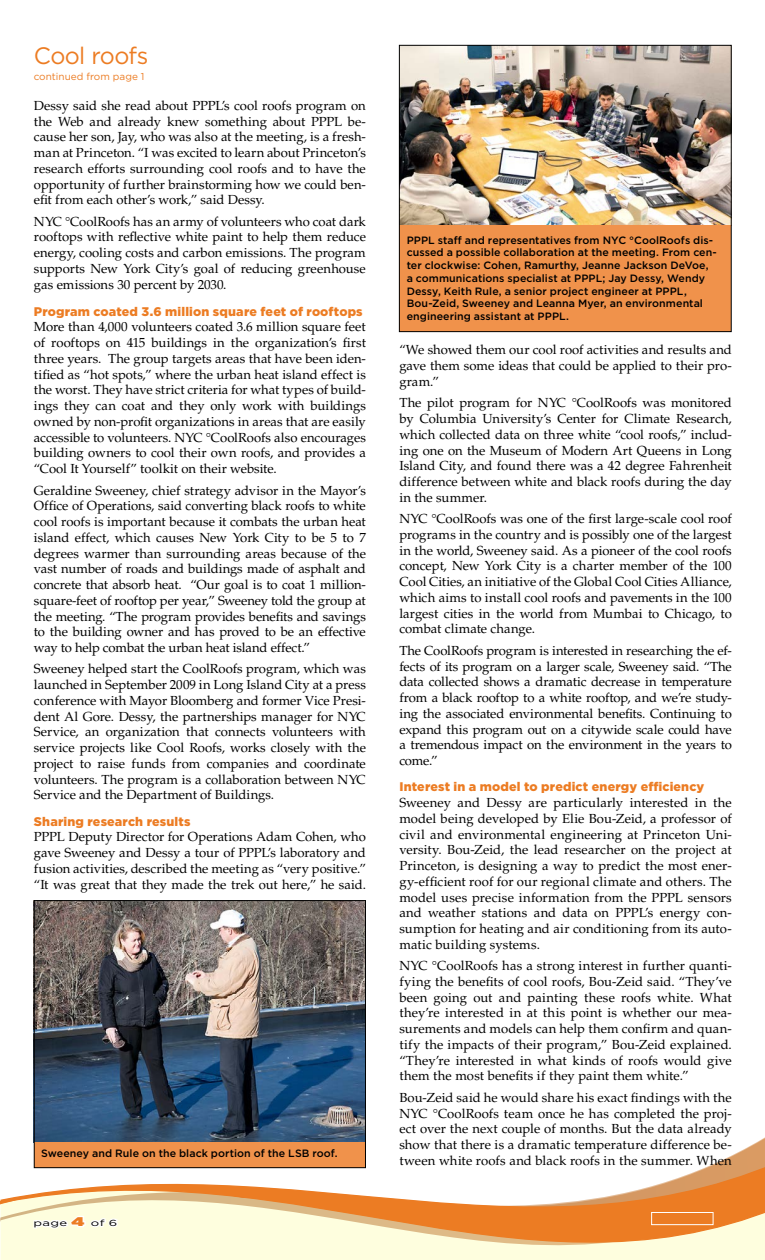
<style>
.page{position:relative;width:765px;height:1260px;background:#fff}
.page>*{position:absolute;margin:0;border:0;box-sizing:border-box;transform-origin:0 0}
.t1{font:23.75px "Gotham";letter-spacing:-.025em;color:#ec7c23}
.t2{font:13.12px/15.8px "Palatino LT Std";color:#000;text-align:justify}
.t3{font:900 12.5px "Gotham";letter-spacing:.01em;color:#ec7c23}
.t4{font:500 10.62px/12.8px "Gotham";letter-spacing:.005em;color:#000}
.t5{font:10px "Gotham";color:#ec7c23}
.t6{font:8.75px "Gotham";letter-spacing:.02em;color:#000;scale:1.5 1}
.s1{font-weight:900;font-size:12.5px;color:#ec7c23}
</style>
<div class="page">
<svg style="left:0;top:1141px;width:765px;height:119px"></svg>
<div style="left:651px;top:1212px;width:62px;height:13px;border:1px solid #fff"></div>
<img style="left:36px;top:902px;width:328px;height:240px">
<div style="left:34px;top:1142px;width:332px;height:26px;background:#f0924b"></div>
<div style="left:34px;top:900px;width:332px;height:268px;border:1px solid #000"></div>
<img style="left:401px;top:47px;width:329px;height:179px">
<div style="left:399px;top:226px;width:332px;height:106px;background:#f0924b"></div>
<div style="left:399px;top:45px;width:333px;height:287px;border:1px solid #000"></div>
<h1 class="t1" style="left:34px;top:40px;width:116px">Cool roofs</h1>
<p class="t5" style="left:34px;top:71px;width:112px">continued from page 1</p>
<p class="t2" style="left:34px;top:98px;width:334px">Dessy said she read about PPPL’s cool roofs program on the Web and already knew something about PPPL be&shy;cause her son, Jay, who was also at the meeting, is a fresh&shy;man at Princeton. “I was excited to learn about Princeton’s research efforts surrounding cool roofs and to have the opportunity of further brainstorming how we could ben&shy;efit from each other’s work,” said Dessy.</p>
<p class="t2" style="left:34px;top:214px;width:334px">NYC °CoolRoofs has an army of volunteers who coat dark rooftops with reflective white paint to help them reduce energy, cooling costs and carbon emissions. The program supports New York City’s goal of reducing greenhouse gas emissions 30 percent by 2030.</p>
<p class="t3" style="left:34px;top:303px;width:330px">Program coated 3.6 million square feet of rooftops</p>
<p class="t2" style="left:34px;top:319px;width:334px">More than 4,000 volunteers coated 3.6 million square feet of rooftops on 415 buildings in the organization’s first three years. The group targets areas that have been iden&shy;tified as “hot spots,” where the urban heat island effect is the worst. They have strict criteria for what types of build&shy;ings they can coat and they only work with buildings owned by non-profit organizations in areas that are easily accessible to volunteers. NYC °CoolRoofs also encourages building owners to cool their own roofs, and provides a “Cool It Yourself” toolkit on their website.</p>
<p class="t2" style="left:34px;top:483px;width:334px">Geraldine Sweeney, chief strategy advisor in the Mayor’s Office of Operations, said converting black roofs to white cool roofs is important because it combats the urban heat island effect, which causes New York City to be 5 to 7 degrees warmer than surrounding areas because of the vast number of roads and buildings made of asphalt and concrete that absorb heat. “Our goal is to coat 1 million&shy;square-feet of rooftop per year,” Sweeney told the group at the meeting. “The program provides benefits and savings to the building owner and has proved to be an effective way to help combat the urban heat island effect.”</p>
<p class="t2" style="left:34px;top:661px;width:334px">Sweeney helped start the CoolRoofs program, which was launched in September 2009 in Long Island City at a press conference with Mayor Bloomberg and former Vice Presi&shy;dent Al Gore. Dessy, the partnerships manager for NYC Service, an organization that connects volunteers with service projects like Cool Roofs, works closely with the project to raise funds from companies and coordinate volunteers. The program is a collaboration between NYC Service and the Department of Buildings.</p>
<p class="t3" style="left:34px;top:813px;width:158px">Sharing research results</p>
<p class="t2" style="left:34px;top:829px;width:334px">PPPL Deputy Director for Operations Adam Cohen, who gave Sweeney and Dessy a tour of PPPL’s laboratory and fusion activities, described the meeting as “very positive.” “It was great that they made the trek out here,” he said.</p>
<p class="t4" style="left:41px;top:1147px;width:298px">Sweeney and Rule on the black portion of the LSB roof.</p>
<p class="t6" style="left:34px;top:1217px;width:57px">page <span class="s1">4</span> of 6</p>
<p class="t4" style="left:407px;top:233px;width:312px">PPPL staff and representatives from NYC °CoolRoofs dis&shy;cussed a possible collaboration at the meeting. From cen&shy;ter clockwise: Cohen, Ramurthy, Jeanne Jackson DeVoe, a communications specialist at PPPL; Jay Dessy, Wendy Dessy, Keith Rule, a senior project engineer at PPPL, Bou-Zeid, Sweeney and Leanna Myer, an environmental engineering assistant at PPPL.</p>
<p class="t2" style="left:399px;top:342px;width:334px">“We showed them our cool roof activities and results and gave them some ideas that could be applied to their pro&shy;gram.”</p>
<p class="t2" style="left:399px;top:395px;width:334px">The pilot program for NYC °CoolRoofs was monitored by Columbia University’s Center for Climate Research, which collected data on three white “cool roofs,” includ&shy;ing one on the Museum of Modern Art Queens in Long Island City, and found there was a 42 degree Fahrenheit difference between white and black roofs during the day in the summer.</p>
<p class="t2" style="left:399px;top:511px;width:334px">NYC °CoolRoofs was one of the first large-scale cool roof programs in the country and is possibly one of the largest in the world, Sweeney said. As a pioneer of the cool roofs concept, New York City is a charter member of the 100<br>Cool Cities, an initiative of the Global Cool Cities Alliance, which aims to install cool roofs and pavements in the 100 largest cities in the world from Mumbai to Chicago, to combat climate change.</p>
<p class="t2" style="left:399px;top:643px;width:334px">The CoolRoofs program is interested in researching the ef&shy;fects of its program on a larger scale, Sweeney said. “The data collected shows a dramatic decrease in temperature from a black rooftop to a white rooftop, and we’re study&shy;ing the associated environmental benefits. Continuing to expand this program out on a citywide scale could have a tremendous impact on the environment in the years to come.”</p>
<p class="t3" style="left:399px;top:778px;width:307px">Interest in a model to predict energy efficiency</p>
<p class="t2" style="left:399px;top:795px;width:334px">Sweeney and Dessy are particularly interested in the model being developed by Elie Bou-Zeid, a professor of civil and environmental engineering at Princeton Uni&shy;versity. Bou-Zeid, the lead researcher on the project at Princeton, is designing a way to predict the most ener&shy;gy-efficient roof for our regional climate and others. The model uses precise information from the PPPL sensors and weather stations and data on PPPL’s energy con&shy;sumption for heating and air conditioning from its auto&shy;matic building systems.</p>
<p class="t2" style="left:399px;top:958px;width:334px">NYC °CoolRoofs has a strong interest in further quanti&shy;fying the benefits of cool roofs, Bou-Zeid said. “They’ve been going out and painting these roofs white. What they’re interested in at this point is whether our mea&shy;surements and models can help them confirm and quan&shy;tify the impacts of their program,” Bou-Zeid explained. “They’re interested in what kinds of roofs would give them the most benefits if they paint them white.”</p>
<p class="t2" style="left:399px;top:1090px;width:334px">Bou-Zeid said he would share his exact findings with the NYC °CoolRoofs team once he has completed the proj&shy;ect over the next couple of months. But the data already show that there is a dramatic temperature difference be&shy;tween white roofs and black roofs in the summer. When</p>
</div>
